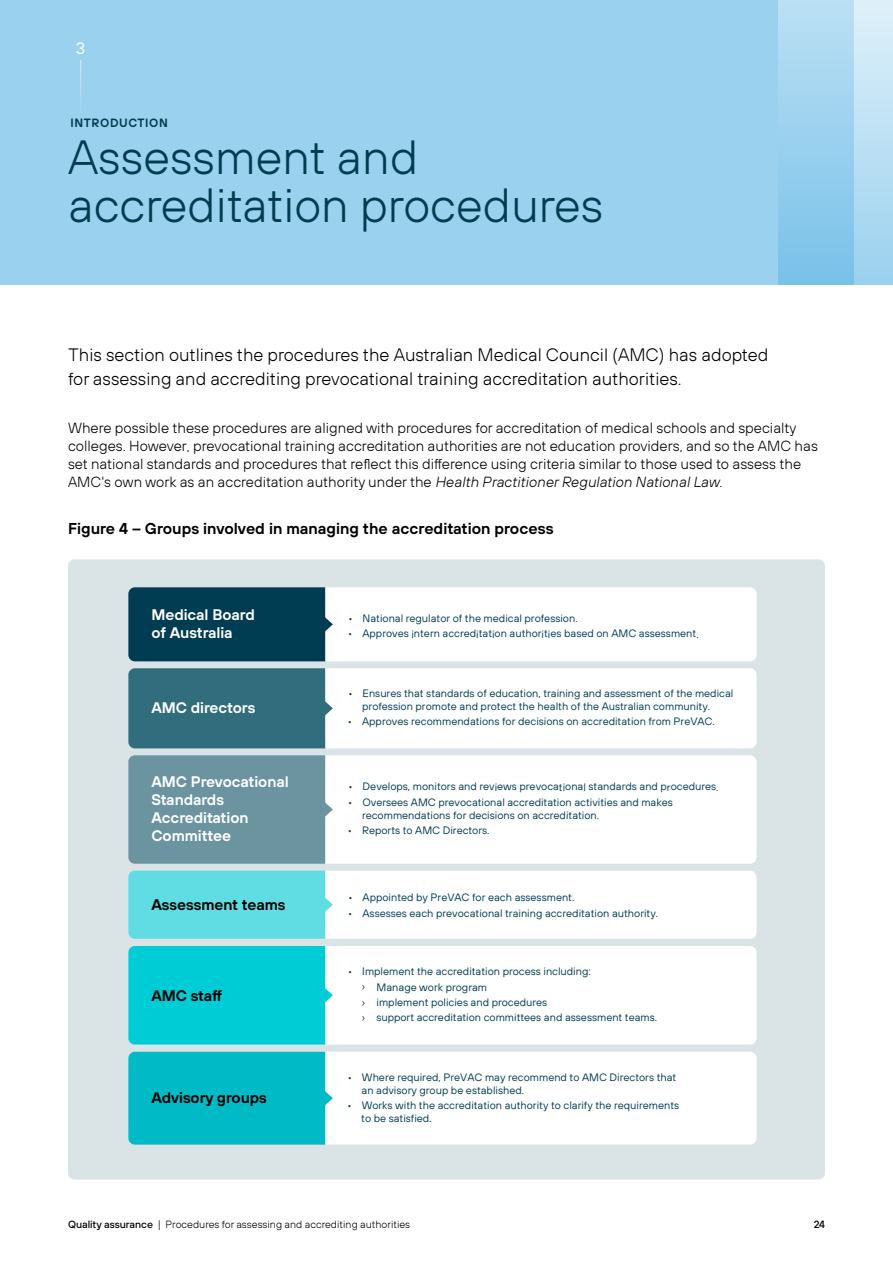
<style>
.page{position:relative;width:893px;height:1263px;background:#fff}
.page>*{position:absolute;margin:0;border:0;box-sizing:border-box;transform-origin:0 0}
.t1{font:300 48px/48px "TT Hoves";color:#003c50}
.t2{font:300 18px/24px "TT Hoves";color:#000}
.t3{font:16.5px "TT Hoves";color:#fff}
.t4{font:600 15.75px "TT Hoves";color:#000}
.t5{font:600 15.3px/17.9px "TT Hoves";letter-spacing:-.005em;color:#fff}
.t6{font:600 15.3px "TT Hoves";letter-spacing:-.005em;color:#000}
.t7{font:300 14.7px/18px "TT Hoves";color:#000}
.t8{font:600 12px "TT Hoves";letter-spacing:.05em;color:#003c50}
.t9{font:10.8px/12.8px "TT Hoves";color:#003c52}
.t10{font:300 10.5px "TT Hoves";color:#000}
.t11{font:500 10.5px "TT Hoves";color:#000}
.s1{font-style:italic}
.s2{font-weight:500}
</style>
<div class="page">
<div style="left:0;top:0;width:893px;height:285px;background:#9ad1ee"></div>
<div style="left:778px;top:0;width:115px;height:285px;background:linear-gradient(to bottom,#bce0f4,#79c1e9)"></div>
<div style="left:855px;top:0;width:38px;height:285px;background:linear-gradient(to bottom,#dff1fa,#9ad0ef)"></div>
<hr style="left:80px;top:60px;width:1px;height:59px;background:#fff">
<div style="left:68px;top:559px;width:757px;height:620px;background:#dae4e7"></div>
<svg style="left:128px;top:587px;width:628px;height:74px"></svg>
<svg style="left:128px;top:946px;width:628px;height:98px"></svg>
<svg style="left:128px;top:1052px;width:628px;height:92px"></svg>
<svg style="left:128px;top:668px;width:628px;height:80px"></svg>
<svg style="left:333px;top:755px;width:423px;height:109px"></svg>
<div style="left:128px;top:755px;width:205px;height:109px;background:#6b94a0"></div>
<svg style="left:128px;top:871px;width:628px;height:68px"></svg>
<h3 class="t3" style="left:76px;top:38px;width:11px">3</h3>
<p class="t8" style="left:71px;top:115px;width:99px">INTRODUCTION</p>
<h1 class="t1" style="left:68px;top:133px;width:537px">Assessment and accreditation procedures</h1>
<h2 class="t2" style="left:68px;top:343px;width:702px">This section outlines the procedures the Australian Medical Council (AMC) has adopted for assessing and accrediting prevocational training accreditation authorities.</h2>
<p class="t7" style="left:68px;top:418px;width:751px">Where possible these procedures are aligned with procedures for accreditation of medical schools and specialty colleges. However, prevocational training accreditation authorities are not education providers, and so the AMC has set national standards and procedures that reflect this difference using criteria similar to those used to assess the AMC's own work as an accreditation authority under the <span class="s1">Health Practitioner Regulation National Law</span>.</p>
<h3 class="t4" style="left:68px;top:518px;width:487px">Figure 4 – Groups involved in managing the accreditation process</h3>
<h3 class="t5" style="left:151px;top:605px;width:105px">Medical Board of Australia</h3>
<h3 class="t5" style="left:151px;top:698px;width:106px">AMC directors</h3>
<h3 class="t5" style="left:151px;top:772px;width:139px">AMC Prevocational<br>Standards<br>Accreditation<br>Committee</h3>
<h3 class="t6" style="left:151px;top:894px;width:136px">Assessment teams</h3>
<h3 class="t6" style="left:151px;top:985px;width:62px">AMC sta</h3>
<h3 class="t6" style="left:151px;top:1088px;width:117px">Advisory groups</h3>
<p class="t9" style="left:348px;top:610px;width:231px;rotate:1deg">• National regulator of the medical profession.</p>
<p class="t9" style="left:348px;top:624px;width:352px;rotate:1deg">• Approves intern accreditation authorities based on AMC assessment.</p>
<p class="t9" style="left:363px;top:684px;width:372px;text-indent:-14px;rotate:1deg">• Ensures that standards of education, training and assessment of the medical profession promote and protect the health of the Australian community.</p>
<p class="t9" style="left:348px;top:711px;width:369px;rotate:1deg">• Approves recommendations for decisions on accreditation from PreVAC.</p>
<p class="t9" style="left:348px;top:777px;width:372px;rotate:1deg">• D evelops, monitors and review s prevocational standards and procedures.</p>
<p class="t9" style="left:362px;top:792px;width:312px;line-height:13.4px;text-indent:-14px;rotate:1deg">• O versees AMC prevocational accreditation activities and makes recommendations for decisions on accreditation.</p>
<p class="t9" style="left:348px;top:822px;width:144px;rotate:1deg">• Reports to AMC D irectors.</p>
<p class="t9" style="left:348px;top:889px;width:228px;rotate:1deg">• Appointed by PreVAC for each assessment.</p>
<p class="t9" style="left:348px;top:903px;width:312px;rotate:1deg">• Assesses each prevocational training accreditation authority.</p>
<p class="t9" style="left:362px;top:961px;width:233px;line-height:16px;text-indent:-15px;rotate:1deg">• Implement the accreditation process including: › Manage w ork program</p>
<p class="t9" style="left:362px;top:993px;width:297px;line-height:14.2px;rotate:1deg">› implement policies and procedures<br>› support accreditation committees and assessment teams.</p>
<p class="t9" style="left:362px;top:1068px;width:316px;line-height:14px;text-indent:-14px;rotate:1deg">• W here required, PreVAC may recommend to AMC D irectors that an advisory group be established.</p>
<p class="t9" style="left:362px;top:1095px;width:319px;line-height:14.9px;text-indent:-14px;rotate:1deg">• W orks w ith the accreditation authority to clarify the requirements to be satisfied.</p>
<p class="t10" style="left:68px;top:1218px;width:344px"><span class="s2">Quality assurance</span> | Procedures for assessing and accrediting authorities</p>
<p class="t11" style="left:814px;top:1218px;width:13px">24</p>
</div>
